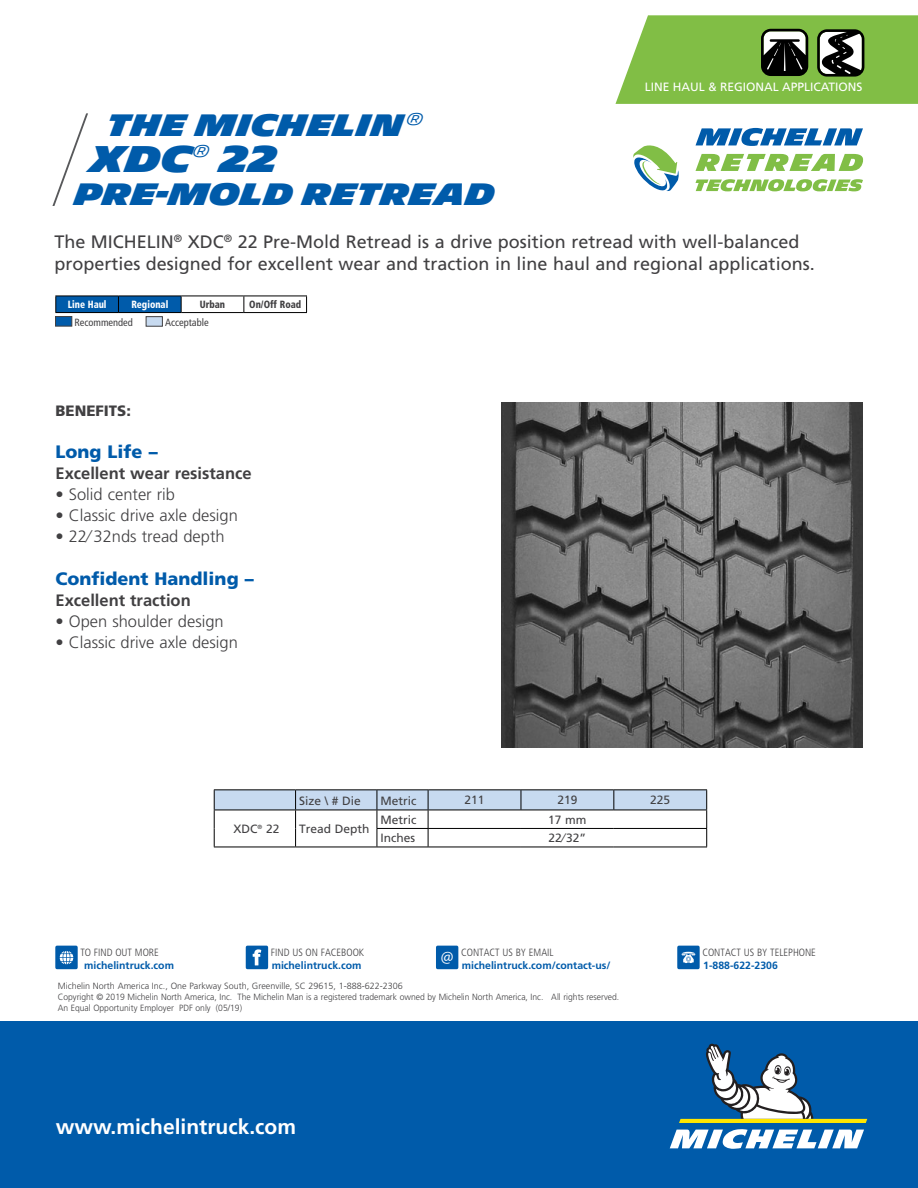
<style>
.page{position:relative;width:918px;height:1188px;background:#fff}
.page>*{position:absolute;margin:0;border:0;box-sizing:border-box;transform-origin:0 0}
.t1{font:900 36px "Michelin";color:#005baa}
.t2{font:900 30px "Michelin";color:#005baa}
.t3{font:700 21px "Frutiger";color:#fff}
.t4{font:18px/21.6px "Frutiger";color:#414042}
.t5{font:900 18px "Frutiger";color:#005baa}
.t6{font:300 16.5px "Frutiger";color:#414042}
.t7{font:700 16.5px "Frutiger";color:#414042}
.t8{font:900 15px "Frutiger";color:#414042}
.t9{font:12px "Frutiger";color:#414042}
.t10{font:12px "Frutiger LT Std";color:#fff}
.t11{font:700 10.5px "Frutiger LT Std";color:#005baa}
.t12{font:300 condensed 10.5px "Frutiger";color:#414042}
.t13{font:condensed 10.5px "Frutiger";color:#414042}
.t14{font:900 condensed 10.5px "Frutiger";color:#fff;scale:.9 1}
.t15{font:900 condensed 10.5px "Frutiger";color:#414042;scale:.9 1}
.t16{font:300 9px/10.8px "Frutiger";color:#414042}
.s1{font-family:"Myriad Pro";font-weight:400;font-stretch:normal;font-size:17.25px;color:#fff}
</style>
<div class="page">
<img style="left:502px;top:402px;width:360px;height:346px">
<svg style="left:52px;top:113px;width:36px;height:93px"></svg>
<div style="left:56px;top:296px;width:62px;height:17px;background:#005baa"></div>
<div style="left:118px;top:296px;width:63px;height:17px;background:#005baa"></div>
<hr style="left:55px;top:295px;width:63px;height:1px;background:#000">
<svg style="left:55px;top:296px;width:1px;height:16px"></svg>
<hr style="left:118px;top:295px;width:63px;height:1px;background:#000">
<svg style="left:118px;top:296px;width:1px;height:16px"></svg>
<hr style="left:181px;top:295px;width:63px;height:1px;background:#000">
<hr style="left:244px;top:295px;width:63px;height:1px;background:#000">
<svg style="left:181px;top:296px;width:126px;height:16px"></svg>
<hr style="left:55px;top:312px;width:63px;height:1px;background:#000">
<hr style="left:118px;top:312px;width:63px;height:1px;background:#000">
<hr style="left:181px;top:312px;width:63px;height:1px;background:#000">
<hr style="left:244px;top:312px;width:63px;height:1px;background:#000">
<div style="left:146px;top:316px;width:17px;height:10px;background:#c7daf0;border:1px solid #414042"></div>
<div style="left:55px;top:316px;width:17px;height:10px;background:#005baa;border:1px solid #414042"></div>
<svg style="left:246px;top:946px;width:22px;height:23px"></svg>
<svg style="left:436px;top:946px;width:22px;height:23px"></svg>
<svg style="left:677px;top:946px;width:23px;height:23px"></svg>
<svg style="left:55px;top:946px;width:23px;height:23px"></svg>
<svg style="left:696px;top:128px;width:167px;height:18px"></svg>
<svg style="left:696px;top:154px;width:168px;height:17px"></svg>
<svg style="left:696px;top:179px;width:167px;height:12px"></svg>
<svg style="left:633px;top:145px;width:46px;height:46px"></svg>
<div style="left:0;top:1021px;width:918px;height:167px;background:#005baa"></div>
<svg style="left:670px;top:1129px;width:194px;height:20px"></svg>
<svg style="left:679px;top:1044px;width:188px;height:79px"></svg>
<svg style="left:616px;top:15px;width:302px;height:89px;background:#81b152"></svg>
<hr style="left:214px;top:789px;width:82px;height:1px;background:#000">
<hr style="left:296px;top:789px;width:81px;height:1px;background:#000">
<hr style="left:377px;top:789px;width:51px;height:1px;background:#000">
<hr style="left:428px;top:789px;width:93px;height:1px;background:#000">
<hr style="left:521px;top:789px;width:93px;height:1px;background:#000">
<hr style="left:614px;top:789px;width:93px;height:1px;background:#000">
<svg style="left:214px;top:790px;width:493px;height:57px"></svg>
<hr style="left:214px;top:847px;width:82px;height:1px;background:#000">
<hr style="left:296px;top:847px;width:81px;height:1px;background:#000">
<hr style="left:377px;top:847px;width:51px;height:1px;background:#000">
<hr style="left:428px;top:847px;width:93px;height:1px;background:#000">
<hr style="left:521px;top:847px;width:93px;height:1px;background:#000">
<hr style="left:614px;top:847px;width:93px;height:1px;background:#000">
<h2 class="t2" style="left:107px;top:108px;width:318px">THE MICHELIn<sup>®</sup></h2>
<h1 class="t1" style="left:90px;top:138px;width:189px">XDC<sup>®</sup> 22</h1>
<h2 class="t2" style="left:74px;top:177px;width:422px">PRE-MOLD RETREAD</h2>
<h3 class="t10" style="left:645px;top:79px;width:219px">LINE HAUL &amp; REGIONAL APPLICATIONS</h3>
<h3 class="t4" style="left:54px;top:231px;width:762px">The MICHELIN<sup>®</sup> XDC<sup>®</sup> 22 Pre-Mold Retread is a drive position retread with well-balanced properties designed for excellent wear and traction in line haul and regional applications.</h3>
<p class="t14" style="left:68px;top:298px;width:45px">Line Haul</p>
<p class="t14" style="left:131px;top:298px;width:43px">Regional</p>
<p class="t15" style="left:200px;top:298px;width:30px">Urban</p>
<p class="t15" style="left:249px;top:298px;width:59px">On/Off Road</p>
<p class="t13" style="left:74px;top:317px;width:60px">Recommended</p>
<p class="t13" style="left:165px;top:317px;width:45px">Acceptable</p>
<h3 class="t8" style="left:56px;top:402px;width:77px">BENEFITS:</h3>
<h3 class="t5" style="left:56px;top:441px;width:104px">Long Life –</h3>
<h3 class="t7" style="left:56px;top:464px;width:198px">Excellent wear resistance</h3>
<h3 class="t6" style="left:56px;top:485px;width:121px">• Solid center rib</h3>
<h3 class="t6" style="left:56px;top:506px;width:184px">• Classic drive axle design</h3>
<h3 class="t6" style="left:56px;top:527px;width:171px">• 22⁄ 32nds tread depth</h3>
<h3 class="t5" style="left:56px;top:567px;width:200px">Confident Handling –</h3>
<h3 class="t7" style="left:56px;top:590px;width:137px">Excellent traction</h3>
<h3 class="t6" style="left:56px;top:612px;width:170px">• Open shoulder design</h3>
<h3 class="t6" style="left:56px;top:633px;width:184px">• Classic drive axle design</h3>
<h3 class="t9" style="left:299px;top:793px;width:63px">Size \ # Die</h3>
<h3 class="t9" style="left:381px;top:793px;width:37px">Metric</h3>
<h3 class="t9" style="left:465px;top:793px;width:22px">211</h3>
<h3 class="t9" style="left:557px;top:793px;width:22px">219</h3>
<h3 class="t9" style="left:650px;top:793px;width:22px">225</h3>
<p class="t12" style="left:80px;top:946px;width:80px">TO FIND OUT MORE</p>
<p class="t11" style="left:84px;top:959px;width:91px">michelintruck.com</p>
<h3 class="t9" style="left:234px;top:822px;width:47px">XDC<sup>®</sup> 22</h3>
<h3 class="t9" style="left:299px;top:822px;width:72px">Tread Depth</h3>
<h3 class="t9" style="left:381px;top:813px;width:37px">Metric</h3>
<h3 class="t9" style="left:548px;top:812px;width:40px">17 mm</h3>
<h3 class="t9" style="left:381px;top:831px;width:36px">Inches</h3>
<h3 class="t9" style="left:549px;top:831px;width:39px">22⁄ 32”</h3>
<p class="t12" style="left:271px;top:946px;width:95px">FIND US ON FACEBOOK</p>
<p class="t11" style="left:272px;top:959px;width:91px">michelintruck.com</p>
<p class="t12" style="left:441px;top:946px;width:114px"><span class="s1">@</span> CONTACT US BY EMAIL</p>
<p class="t11" style="left:462px;top:959px;width:150px">michelintruck.com/contact-us/</p>
<p class="t16" style="left:58px;top:981px;width:563px">Michelin North America Inc., One Parkway South, Greenville, SC 29615, 1-888-622-2306<br>Copyright © 2019 Michelin North America, Inc. The Michelin Man is a registered trademark owned by Michelin North America, Inc. All rights reserved.<br>An Equal Opportunity Employer PDF only (05/19)</p>
<h3 class="t3" style="left:56px;top:1114px;width:242px">www.michelintruck.com</h3>
<p class="t12" style="left:702px;top:946px;width:115px">CONTACT US BY TELEPHONE</p>
<p class="t11" style="left:703px;top:959px;width:76px">1-888-622-2306</p>
</div>
